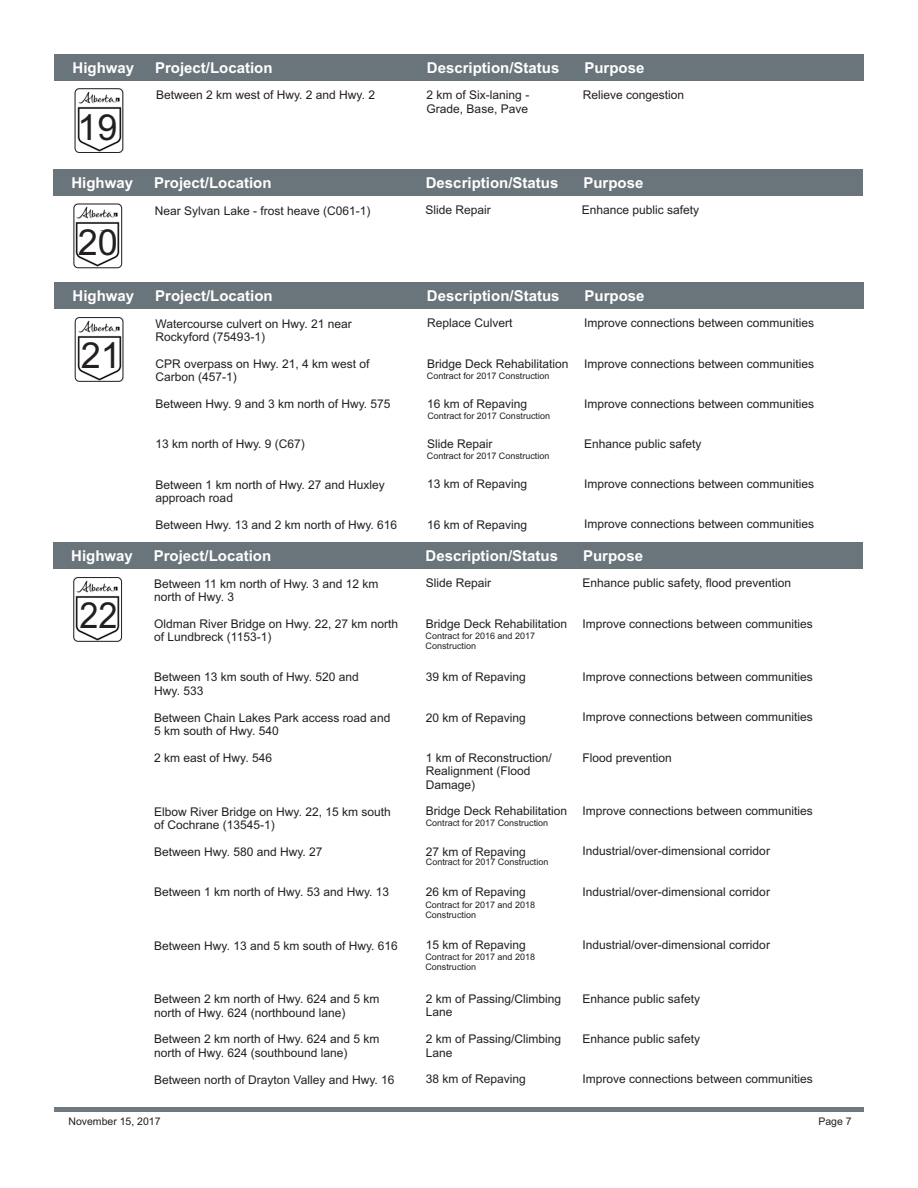
<style>
.page{position:relative;width:918px;height:1188px;background:#fff}
.page>*{position:absolute;margin:0;border:0;box-sizing:border-box;transform-origin:0 0}
.t1{font:36px "Arial";color:#231f20}
.t2{font:36px "Arial";color:#231f20;scale:.95 1}
.t3{font:700 15px "Arial";color:#fff}
.t4{font:12px/13.4px "Arial";color:#231f20}
.t5{font:10.5px "Arial";color:#231f20}
.t6{font:9px/10.1px "Arial";color:#231f20}
</style>
<div class="page">
<img style="left:74px;top:204px;width:48px;height:64px">
<div style="left:74px;top:204px;width:48px;height:64px;border:1px solid #231f20;border-radius:4px"></div>
<div style="left:86px;top:231px;width:24px;height:24px;background:#fff"></div>
<img style="left:75px;top:89px;width:48px;height:64px">
<div style="left:75px;top:88px;width:48px;height:65px;border:1px solid #231f20;border-radius:4px"></div>
<div style="left:87px;top:115px;width:24px;height:24px;background:#fff"></div>
<div style="left:54px;top:54px;width:810px;height:26px;background:#6a747b"></div>
<div style="left:53px;top:170px;width:810px;height:26px;background:#6a747b"></div>
<div style="left:54px;top:1107px;width:810px;height:5px;background:#707880"></div>
<img style="left:75px;top:318px;width:48px;height:64px">
<div style="left:75px;top:317px;width:48px;height:65px;border:1px solid #231f20;border-radius:4px"></div>
<div style="left:87px;top:344px;width:25px;height:24px;background:#fff"></div>
<div style="left:54px;top:282px;width:810px;height:26px;background:#6a747b"></div>
<img style="left:74px;top:578px;width:48px;height:64px">
<div style="left:73px;top:577px;width:49px;height:65px;border:1px solid #231f20;border-radius:4px"></div>
<div style="left:86px;top:604px;width:24px;height:24px;background:#fff"></div>
<div style="left:53px;top:542px;width:810px;height:26px;background:#6a747b"></div>
<p class="t3" style="left:73px;top:62px;width:63px">Highway</p>
<p class="t3" style="left:155px;top:62px;width:119px">Project/Location</p>
<p class="t3" style="left:427px;top:62px;width:134px">Description/Status</p>
<p class="t3" style="left:584px;top:62px;width:62px">Purpose</p>
<h1 class="t1" style="left:77px;top:113px;width:42px">19</h1>
<p class="t4" style="left:156px;top:90px;width:220px">Between 2 km west of Hwy. 2 and Hwy. 2</p>
<p class="t4" style="left:427px;top:89px;width:104px">2 km of Six-laning -</p>
<p class="t4" style="left:583px;top:89px;width:103px">Relieve congestion</p>
<p class="t4" style="left:427px;top:103px;width:103px">Grade, Base, Pave</p>
<p class="t3" style="left:71px;top:178px;width:63px">Highway</p>
<p class="t3" style="left:154px;top:178px;width:119px">Project/Location</p>
<p class="t3" style="left:426px;top:178px;width:134px">Description/Status</p>
<p class="t3" style="left:583px;top:178px;width:62px">Purpose</p>
<h1 class="t1" style="left:78px;top:229px;width:42px">20</h1>
<p class="t4" style="left:155px;top:205px;width:217px">Near Sylvan Lake - frost heave (C061-1)</p>
<p class="t4" style="left:426px;top:205px;width:67px">Slide Repair</p>
<p class="t4" style="left:582px;top:205px;width:119px">Enhance public safety</p>
<p class="t3" style="left:73px;top:290px;width:63px">Highway</p>
<p class="t3" style="left:155px;top:290px;width:119px">Project/Location</p>
<p class="t3" style="left:427px;top:290px;width:134px">Description/Status</p>
<p class="t3" style="left:585px;top:290px;width:62px">Purpose</p>
<h1 class="t1" style="left:81px;top:342px;width:42px">21</h1>
<p class="t4" style="left:156px;top:318px;width:198px">Watercourse culvert on Hwy. 21 near<br>Rockyford (75493-1)</p>
<p class="t4" style="left:156px;top:358px;width:215px">CPR overpass on Hwy. 21, 4 km west of<br>Carbon (457-1)</p>
<p class="t4" style="left:156px;top:398px;width:237px">Between Hwy. 9 and 3 km north of Hwy. 575</p>
<p class="t4" style="left:156px;top:439px;width:151px">13 km north of Hwy. 9 (C67)</p>
<p class="t4" style="left:156px;top:479px;width:231px">Between 1 km north of Hwy. 27 and Huxley approach road</p>
<p class="t4" style="left:156px;top:519px;width:243px">Between Hwy. 13 and 2 km north of Hwy. 616</p>
<p class="t4" style="left:427px;top:318px;width:87px">Replace Culvert</p>
<p class="t4" style="left:427px;top:358px;width:143px">Bridge Deck Rehabilitation</p>
<p class="t4" style="left:427px;top:398px;width:102px">16 km of Repaving</p>
<p class="t4" style="left:427px;top:438px;width:67px">Slide Repair</p>
<p class="t4" style="left:427px;top:479px;width:102px">13 km of Repaving</p>
<p class="t4" style="left:427px;top:519px;width:102px">16 km of Repaving</p>
<p class="t6" style="left:427px;top:371px;width:124px">Contract for 2017 Construction</p>
<p class="t6" style="left:427px;top:411px;width:124px">Contract for 2017 Construction</p>
<p class="t6" style="left:427px;top:451px;width:124px">Contract for 2017 Construction</p>
<p class="t4" style="left:584px;top:318px;width:232px">Improve connections between communities</p>
<p class="t4" style="left:584px;top:358px;width:232px">Improve connections between communities</p>
<p class="t4" style="left:584px;top:398px;width:232px">Improve connections between communities</p>
<p class="t4" style="left:584px;top:438px;width:119px">Enhance public safety</p>
<p class="t4" style="left:584px;top:478px;width:232px">Improve connections between communities</p>
<p class="t4" style="left:584px;top:519px;width:232px">Improve connections between communities</p>
<p class="t3" style="left:71px;top:550px;width:63px">Highway</p>
<p class="t3" style="left:154px;top:550px;width:119px">Project/Location</p>
<p class="t3" style="left:426px;top:550px;width:134px">Description/Status</p>
<p class="t3" style="left:583px;top:550px;width:62px">Purpose</p>
<h1 class="t2" style="left:80px;top:602px;width:42px">22</h1>
<p class="t4" style="left:154px;top:578px;width:226px">Between 11 km north of Hwy. 3 and 12 km north of Hwy. 3</p>
<p class="t4" style="left:154px;top:618px;width:245px">Oldman River Bridge on Hwy. 22, 27 km north of Lundbreck (1153-1)</p>
<p class="t4" style="left:154px;top:672px;width:206px">Between 13 km south of Hwy. 520 and<br>Hwy. 533</p>
<p class="t4" style="left:154px;top:712px;width:238px">Between Chain Lakes Park access road and<br>5 km south of Hwy. 540</p>
<p class="t4" style="left:154px;top:752px;width:119px">2 km east of Hwy. 546</p>
<p class="t4" style="left:154px;top:806px;width:238px">Elbow River Bridge on Hwy. 22, 15 km south of Cochrane (13545-1)</p>
<p class="t4" style="left:154px;top:846px;width:170px">Between Hwy. 580 and Hwy. 27</p>
<p class="t4" style="left:154px;top:886px;width:236px">Between 1 km north of Hwy. 53 and Hwy. 13</p>
<p class="t4" style="left:154px;top:940px;width:245px">Between Hwy. 13 and 5 km south of Hwy. 616</p>
<p class="t4" style="left:154px;top:993px;width:227px">Between 2 km north of Hwy. 624 and 5 km north of Hwy. 624 (northbound lane)</p>
<p class="t4" style="left:154px;top:1034px;width:227px">Between 2 km north of Hwy. 624 and 5 km north of Hwy. 624 (southbound lane)</p>
<p class="t4" style="left:154px;top:1074px;width:242px">Between north of Drayton Valley and Hwy. 16</p>
<p class="t4" style="left:426px;top:578px;width:67px">Slide Repair</p>
<p class="t4" style="left:426px;top:618px;width:143px">Bridge Deck Rehabilitation</p>
<p class="t6" style="left:426px;top:632px;width:111px">Contract for 2016 and 2017<br>Construction</p>
<p class="t4" style="left:426px;top:672px;width:102px">39 km of Repaving</p>
<p class="t4" style="left:426px;top:712px;width:102px">20 km of Repaving</p>
<p class="t4" style="left:426px;top:752px;width:128px">1 km of Reconstruction/<br>Realignment (Flood<br>Damage)</p>
<p class="t4" style="left:426px;top:806px;width:143px">Bridge Deck Rehabilitation</p>
<p class="t4" style="left:426px;top:846px;width:102px">27 km of Repaving</p>
<p class="t4" style="left:426px;top:886px;width:102px">26 km of Repaving</p>
<p class="t6" style="left:426px;top:819px;width:124px">Contract for 2017 Construction</p>
<p class="t6" style="left:426px;top:858px;width:124px">Contract for 2017 Construction</p>
<p class="t6" style="left:425px;top:900px;width:111px">Contract for 2017 and 2018<br>Construction</p>
<p class="t4" style="left:426px;top:940px;width:102px">15 km of Repaving</p>
<p class="t6" style="left:425px;top:953px;width:111px">Contract for 2017 and 2018<br>Construction</p>
<p class="t4" style="left:426px;top:993px;width:137px">2 km of Passing/Climbing<br>Lane</p>
<p class="t4" style="left:426px;top:1033px;width:137px">2 km of Passing/Climbing<br>Lane</p>
<p class="t4" style="left:426px;top:1074px;width:102px">38 km of Repaving</p>
<p class="t4" style="left:583px;top:578px;width:210px">Enhance public safety, flood prevention</p>
<p class="t4" style="left:583px;top:618px;width:232px">Improve connections between communities</p>
<p class="t4" style="left:583px;top:671px;width:232px">Improve connections between communities</p>
<p class="t4" style="left:583px;top:712px;width:232px">Improve connections between communities</p>
<p class="t4" style="left:583px;top:752px;width:91px">Flood prevention</p>
<p class="t4" style="left:583px;top:805px;width:232px">Improve connections between communities</p>
<p class="t4" style="left:583px;top:846px;width:189px">Industrial/over-dimensional corridor</p>
<p class="t4" style="left:583px;top:886px;width:189px">Industrial/over-dimensional corridor</p>
<p class="t4" style="left:583px;top:940px;width:189px">Industrial/over-dimensional corridor</p>
<p class="t4" style="left:583px;top:993px;width:119px">Enhance public safety</p>
<p class="t4" style="left:583px;top:1033px;width:119px">Enhance public safety</p>
<p class="t4" style="left:583px;top:1074px;width:232px">Improve connections between communities</p>
<p class="t5" style="left:68px;top:1117px;width:94px">November 15, 2017</p>
<p class="t5" style="left:818px;top:1117px;width:35px">Page 7</p>
</div>
